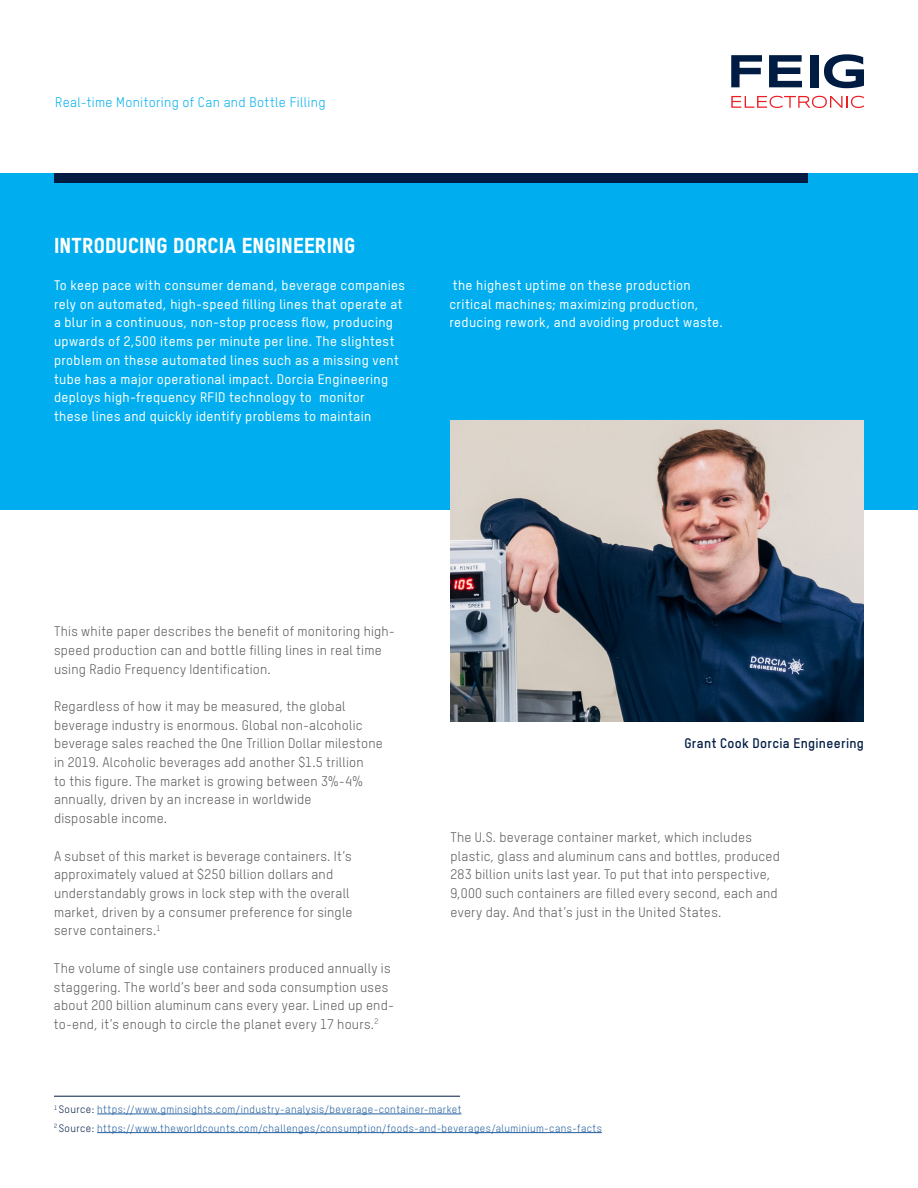
<style>
.page{position:relative;width:918px;height:1188px;background:#fff}
.page>*{position:absolute;margin:0;border:0;box-sizing:border-box;transform-origin:0 0}
.t1{font:21px "T Star Heavy";letter-spacing:.01em;color:#fff}
.t2{font:13.5px/18.8px "T Star Regular";letter-spacing:.015em;color:#58595b}
.t3{font:13.5px/18.8px "T Star Medium";letter-spacing:.025em;color:#fff}
.t4{font:13.5px "T Star Regular";letter-spacing:.025em;color:#00aeef}
.t5{font:13.5px "T Star Bold";letter-spacing:.025em;color:#001c43}
.t6{font:10.5px/18.8px "T Star Regular";letter-spacing:.04em;color:#215e9e}
.s1{color:#001c43}
</style>
<div class="page">
<div style="left:0;top:174px;width:918px;height:336px;background:#00aeef"></div>
<div style="left:54px;top:174px;width:754px;height:9px;background:#001c43"></div>
<img style="left:450px;top:420px;width:414px;height:301px">
<hr style="left:97px;top:1114px;width:365px;height:1px;background:#215e9e">
<hr style="left:97px;top:1132px;width:505px;height:1px;background:#215e9e">
<hr style="left:54px;top:1096px;width:406px;height:1px;background:#001c43">
<svg style="left:731px;top:55px;width:31px;height:32px"></svg>
<svg style="left:769px;top:55px;width:33px;height:32px"></svg>
<div style="left:810px;top:55px;width:8px;height:32px;background:#001c43"></div>
<svg style="left:824px;top:54px;width:40px;height:34px"></svg>
<svg style="left:731px;top:96px;width:133px;height:12px"></svg>
<p class="t4" style="left:55px;top:94px;width:272px">Real-time Monitoring of Can and Bottle Filling</p>
<h1 class="t1" style="left:54px;top:232px;width:303px">INTRODUCING DORCIA ENGINEERING</h1>
<p class="t3" style="left:54px;top:275px;width:353px">To keep pace with consumer demand, beverage companies rely on automated, high-speed filling lines that operate at a blur in a continuous, non-stop process flow, producing upwards of 2,500 items per minute per line. The slightest problem on these automated lines such as a missing vent tube has a major operational impact. Dorcia Engineering deploys high-frequency RFID technology to monitor<br>these lines and quickly identify problems to maintain</p>
<p class="t3" style="left:449px;top:276px;width:275px">the highest uptime on these production critical machines; maximizing production, reducing rework, and avoiding product waste.</p>
<p class="t2" style="left:54px;top:622px;width:342px">This white paper describes the benefit of monitoring high&shy;speed production can and bottle filling lines in real time using Radio Frequency Identification.</p>
<p class="t2" style="left:54px;top:697px;width:330px">Regardless of how it may be measured, the global beverage industry is enormous. Global non-alcoholic beverage sales reached the One Trillion Dollar milestone in 2019. Alcoholic beverages add another $1.5 trillion<br>to this figure. The market is growing between 3%-4% annually, driven by an increase in worldwide<br>disposable income.</p>
<p class="t2" style="left:54px;top:846px;width:300px">A subset of this market is beverage containers. It’s approximately valued at $250 billion dollars and understandably grows in lock step with the overall market, driven by a consumer preference for single serve containers.<sup>1</sup></p>
<p class="t2" style="left:54px;top:958px;width:342px">The volume of single use containers produced annually is staggering. The world’s beer and soda consumption uses about 200 billion aluminum cans every year. Lined up end&shy;to-end, it’s enough to circle the planet every 17 hours.<sup>2</sup></p>
<p class="t5" style="left:684px;top:735px;width:181px">Grant Cook Dorcia Engineering</p>
<p class="t2" style="left:450px;top:827px;width:331px">The U.S. beverage container market, which includes plastic, glass and aluminum cans and bottles, produced 283 billion units last year. To put that into perspective, 9,000 such containers are filled every second, each and every day. And that’s just in the United States.</p>
<p class="t6" style="left:54px;top:1100px;width:549px"><sup>1</sup> <span class="s1">Source:</span> https://www.gminsights.com/industry-analysis/beverage-container-market<br><sup>2</sup> <span class="s1">Source:</span> https://www.theworldcounts.com/challenges/consumption/foods-and-beverages/aluminium-cans-facts</p>
</div>
